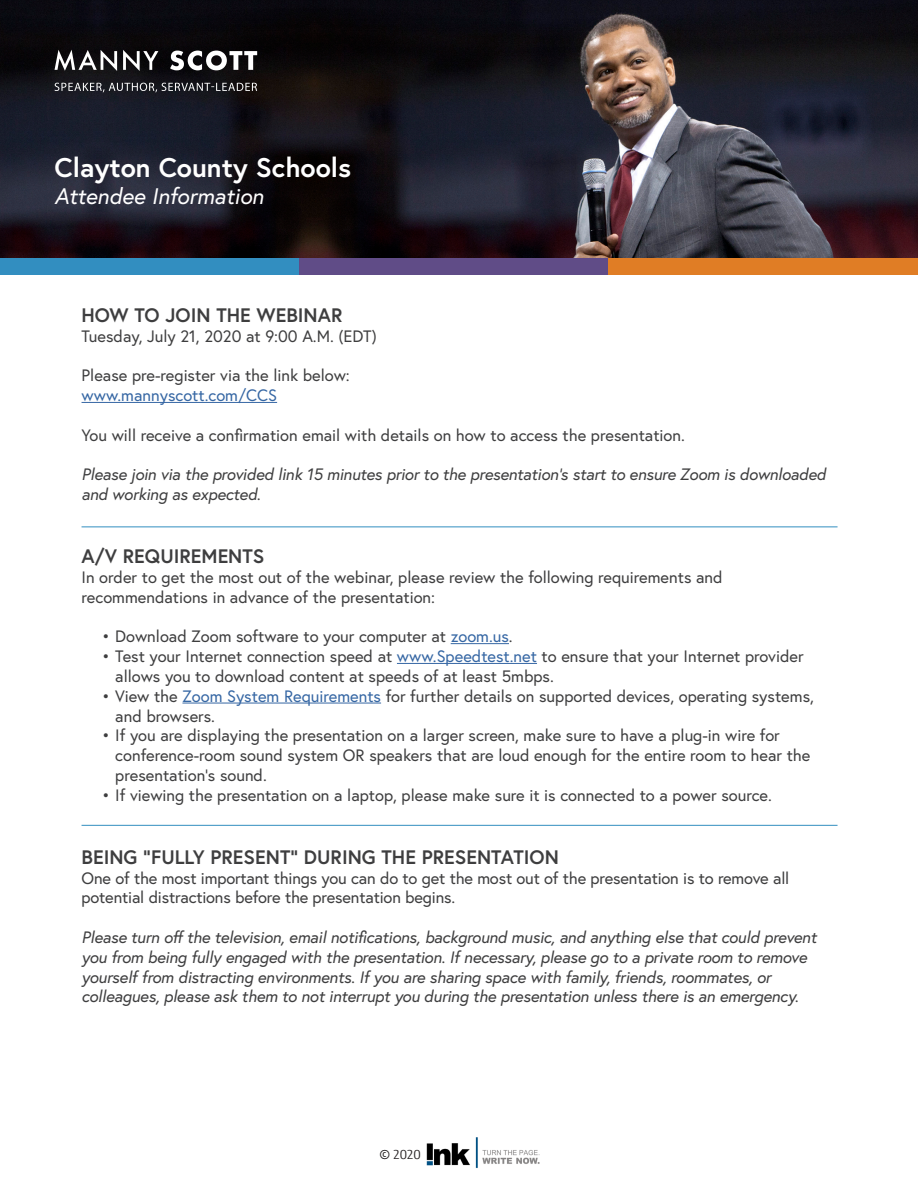
<style>
.page{position:relative;width:918px;height:1188px;background:#fff}
.page>*{position:absolute;margin:0;border:0;box-sizing:border-box;transform-origin:0 0}
.t1{font:700 27px "Europa";color:#fff}
.t2{font:italic 22.5px "Europa";color:#fff}
.t3{font:700 19.5px "Europa";color:#3e3e3f}
.t4{font:16.5px/19.8px "Europa";color:#3e3e3f}
.t5{font:italic 16.5px/19.8px "Europa";letter-spacing:-.01em;color:#3e3e3f}
.t6{font:13.5px "Globale";color:#231f20}
.s1{color:#3667a4}
</style>
<div class="page">
<img style="left:0;top:0;width:918px;height:258px">
<img style="left:427px;top:1137px;width:113px;height:31px">
<hr style="left:82px;top:402px;width:195px;height:1px;background:#3667a4">
<hr style="left:451px;top:643px;width:58px;height:1px;background:#3667a4">
<hr style="left:397px;top:663px;width:140px;height:1px;background:#3667a4">
<hr style="left:182px;top:703px;width:199px;height:1px;background:#3667a4">
<svg style="left:55px;top:83px;width:202px;height:9px;background:#505054"></svg>
<svg style="left:55px;top:50px;width:202px;height:21px"></svg>
<div style="left:0;top:258px;width:299px;height:17px;background:#328ec0"></div>
<div style="left:299px;top:258px;width:310px;height:17px;background:#604c87"></div>
<div style="left:609px;top:258px;width:309px;height:17px;background:#e07d25"></div>
<hr style="left:82px;top:526px;width:756px;height:1px;background:#328ec0">
<hr style="left:82px;top:825px;width:756px;height:1px;background:#328ec0">
<p class="t1" style="left:55px;top:150px;width:298px">Clayton County Schools</p>
<p class="t2" style="left:55px;top:182px;width:211px">Attendee Information</p>
<p class="t3" style="left:82px;top:302px;width:262px">HOW TO JOIN THE WEBINAR</p>
<p class="t4" style="left:82px;top:326px;width:297px">Tuesday, July 21, 2020 at 9:00 A.M. (EDT)</p>
<p class="t4" style="left:82px;top:365px;width:270px">Please pre-register via the link below: <span class="s1">www.mannyscott.com/CCS</span></p>
<p class="t4" style="left:82px;top:425px;width:605px">You will receive a confirmation email with details on how to access the presentation.</p>
<p class="t5" style="left:82px;top:464px;width:746px">Please join via the provided link 15 minutes prior to the presentation’s start to ensure Zoom is downloaded and working as expected.</p>
<p class="t3" style="left:82px;top:543px;width:184px">A/V REQUIREMENTS</p>
<p class="t4" style="left:82px;top:567px;width:643px">In order to get the most out of the webinar, please review the following requirements and recommendations in advance of the presentation:</p>
<p class="t4" style="left:102px;top:626px;width:412px">• Download Zoom software to your computer at <span class="s1">zoom.us</span>.</p>
<p class="t4" style="left:115px;top:646px;width:690px;text-indent:-14px">• Test your Internet connection speed at <span class="s1">www.Speedtest.net</span> to ensure that your Internet provider allows you to download content at speeds of at least 5mbps.</p>
<p class="t4" style="left:115px;top:686px;width:700px;text-indent:-14px">• View the <span class="s1">Zoom System Requirements</span> for further details on supported devices, operating systems, and browsers.</p>
<p class="t4" style="left:115px;top:725px;width:697px;text-indent:-14px">• If you are displaying the presentation on a larger screen, make sure to have a plug-in wire for conference-room sound system OR speakers that are loud enough for the entire room to hear the presentation’s sound.</p>
<p class="t4" style="left:102px;top:785px;width:672px">• If viewing the presentation on a laptop, please make sure it is connected to a power source.</p>
<p class="t3" style="left:82px;top:844px;width:479px">BEING “FULLY PRESENT” DURING THE PRESENTATION</p>
<p class="t4" style="left:82px;top:868px;width:709px">One of the most important things you can do to get the most out of the presentation is to remove all potential distractions before the presentation begins.</p>
<p class="t5" style="left:82px;top:927px;width:737px">Please turn off the television, email notifications, background music, and anything else that could prevent you from being fully engaged with the presentation. If necessary, please go to a private room to remove yourself from distracting environments. If you are sharing space with family, friends, roommates, or colleagues, please ask them to not interrupt you during the presentation unless there is an emergency.</p>
<p class="t6" style="left:380px;top:1147px;width:43px">© 2020</p>
</div>
